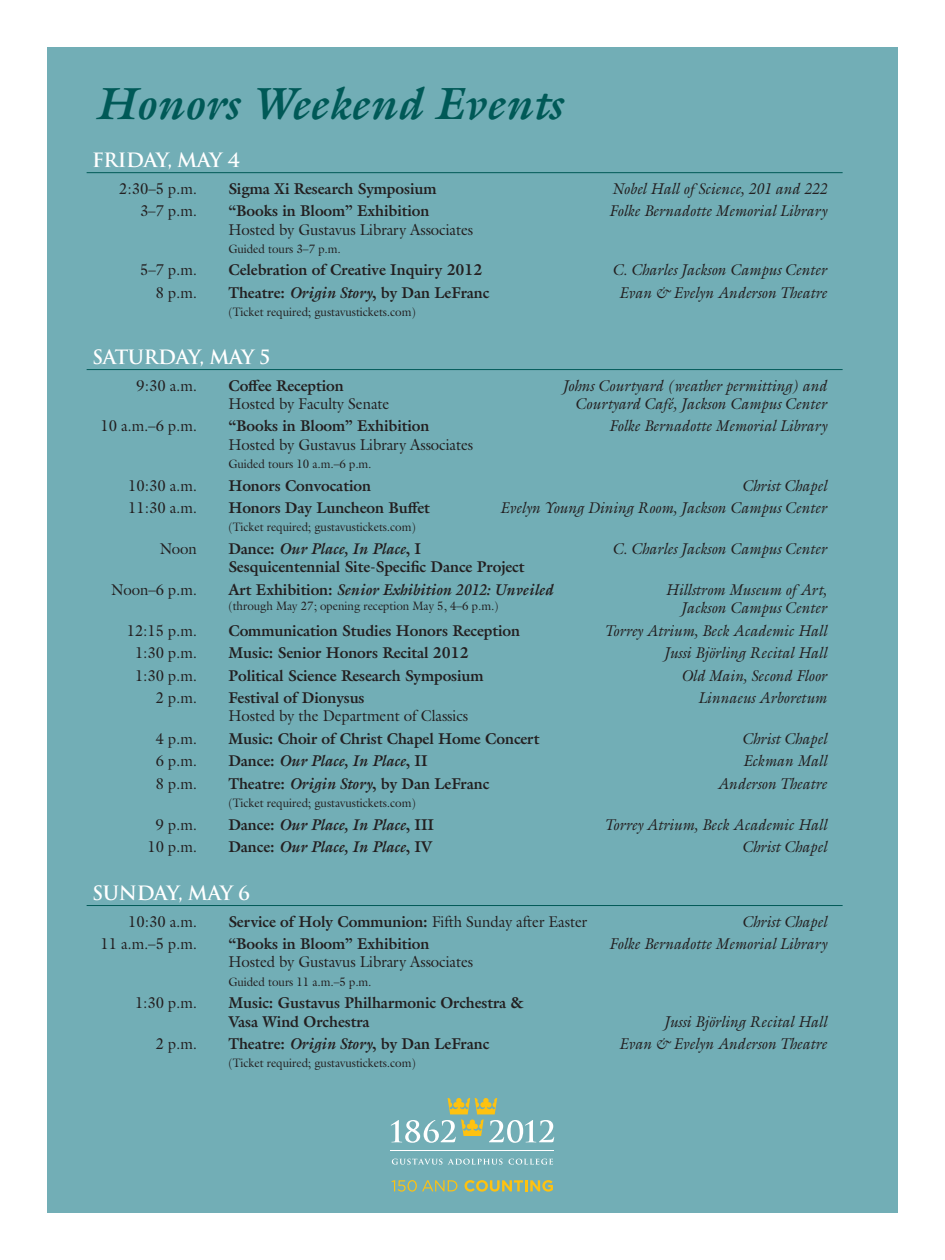
<style>
.page{position:relative;width:945px;height:1260px;background:#fff}
.page>*{position:absolute;margin:0;border:0;box-sizing:border-box;transform-origin:0 0}
.t1{font:italic 700 45.5px "Galliard Pro";color:#005957}
.t2{font:700 19.25px "Trajan";letter-spacing:-.02em;color:#fff}
.t3{font:italic 15.75px "Galliard Pro";letter-spacing:-.005em;color:#231f20;scale:.95 1}
.t4{font:700 15.75px/18.4px "Galliard Pro";letter-spacing:-.005em;color:#231f20;scale:.95 1}
.t5{font:15.75px "Galliard Pro";letter-spacing:-.005em;color:#231f20;scale:.95 1}
.t6{font:italic 700 15.75px "Galliard Pro";letter-spacing:-.005em;color:#231f20;scale:.95 1}
.t7{font:12.25px "Galliard Pro";letter-spacing:-.005em;color:#231f20;scale:.95 1}
.s1{font-style:italic}
.s2{font-style:normal}
.s3{font-weight:400}
</style>
<div class="page">
<div style="left:47px;top:47px;width:851px;height:1166px;background:#72aeb6"></div>
<hr style="left:87px;top:172px;width:756px;height:1px;background:#005957">
<hr style="left:87px;top:369px;width:756px;height:1px;background:#005957">
<hr style="left:87px;top:905px;width:756px;height:1px;background:#005957">
<svg style="left:392px;top:1180px;width:65px;height:12px"></svg>
<svg style="left:465px;top:1180px;width:88px;height:12px"></svg>
<svg style="left:391px;top:1098px;width:163px;height:45px"></svg>
<hr style="left:391px;top:1151px;width:163px;height:1px;background:#fff">
<svg style="left:392px;top:1159px;width:111px;height:6px"></svg>
<svg style="left:509px;top:1159px;width:44px;height:6px"></svg>
<h1 class="t1" style="left:94px;top:75px;width:469px">Honors Weekend Events</h1>
<p class="t2" style="left:92px;top:148px;width:150px">FRIDAY, MAY 4</p>
<p class="t5" style="left:119px;top:178px;width:83px">2:30–5 p.m.</p>
<p class="t4" style="left:228px;top:179px;width:221px">Sigma Xi Research Symposium</p>
<p class="t3" style="left:611px;top:178px;width:229px">Nobel Hall of Science, 201 and 222</p>
<p class="t5" style="left:140px;top:200px;width:61px">3–7 p.m.</p>
<p class="t4" style="left:228px;top:201px;width:213px">“Books in Bloom” Exhibition</p>
<p class="t3" style="left:609px;top:201px;width:231px">Folke Bernadotte Memorial Library</p>
<p class="t5" style="left:228px;top:219px;width:259px">Hosted by Gustavus Library Associates</p>
<p class="t7" style="left:228px;top:241px;width:120px">Guided tours 3–7 p.m.</p>
<p class="t5" style="left:140px;top:260px;width:61px">5–7 p.m.</p>
<p class="t4" style="left:228px;top:261px;width:269px">Celebration of Creative Inquiry 2012</p>
<p class="t3" style="left:612px;top:260px;width:228px">C. Charles Jackson Campus Center</p>
<p class="t5" style="left:156px;top:282px;width:45px">8 p.m.</p>
<p class="t4" style="left:228px;top:283px;width:276px">Theatre: <span class="s1">Origin Story</span>, by Dan LeFranc</p>
<p class="t3" style="left:619px;top:282px;width:220px">Evan &amp; Evelyn Anderson Theatre</p>
<p class="t7" style="left:228px;top:304px;width:199px">(Ticket required; gustavustickets.com)</p>
<p class="t2" style="left:92px;top:345px;width:180px">SATURDAY, MAY 5</p>
<p class="t5" style="left:137px;top:375px;width:65px">9:30 a.m.</p>
<p class="t4" style="left:228px;top:376px;width:123px">Coffee Reception</p>
<p class="t3" style="left:562px;top:375px;width:280px">Johns Courtyard (weather permitting) and</p>
<p class="t5" style="left:228px;top:393px;width:171px">Hosted by Faculty Senate</p>
<p class="t3" style="left:575px;top:393px;width:267px">Courtyard Café, Jackson Campus Center</p>
<p class="t5" style="left:100px;top:416px;width:103px">10 a.m.–6 p.m.</p>
<p class="t4" style="left:228px;top:417px;width:213px">“Books in Bloom” Exhibition</p>
<p class="t3" style="left:609px;top:416px;width:231px">Folke Bernadotte Memorial Library</p>
<p class="t5" style="left:228px;top:434px;width:259px">Hosted by Gustavus Library Associates</p>
<p class="t7" style="left:228px;top:456px;width:152px">Guided tours 10 a.m.–6 p.m.</p>
<p class="t5" style="left:128px;top:475px;width:74px">10:30 a.m.</p>
<p class="t4" style="left:228px;top:476px;width:152px">Honors Convocation</p>
<p class="t3" style="left:742px;top:475px;width:91px">Christ Chapel</p>
<p class="t5" style="left:128px;top:497px;width:74px">11:30 a.m.</p>
<p class="t4" style="left:228px;top:498px;width:214px">Honors Day Luncheon Buffet</p>
<p class="t3" style="left:500px;top:498px;width:346px">Evelyn Young Dining Room, Jackson Campus Center</p>
<p class="t7" style="left:228px;top:519px;width:199px">(Ticket required; gustavustickets.com)</p>
<p class="t5" style="left:160px;top:538px;width:41px">Noon</p>
<p class="t6" style="left:228px;top:539px;width:204px"><span class="s2">Dance:</span> Our Place, In Place<span class="s2">, I</span></p>
<p class="t3" style="left:612px;top:538px;width:228px">C. Charles Jackson Campus Center</p>
<p class="t4" style="left:228px;top:558px;width:313px">Sesquicentennial Site-Specific Dance Project</p>
<p class="t5" style="left:111px;top:579px;width:92px">Noon–6 p.m.</p>
<p class="t6" style="left:228px;top:580px;width:343px"><span class="s2">Art Exhibition:</span> Senior Exhibition 2012: Unveiled</p>
<p class="t3" style="left:666px;top:579px;width:171px">Hillstrom Museum of Art,</p>
<p class="t7" style="left:228px;top:597px;width:286px">(through May 27; opening reception May 5, 4–6 p.m.)</p>
<p class="t3" style="left:681px;top:598px;width:155px">Jackson Campus Center</p>
<p class="t5" style="left:127px;top:620px;width:75px">12:15 p.m.</p>
<p class="t4" style="left:228px;top:621px;width:309px">Communication Studies Honors Reception</p>
<p class="t3" style="left:604px;top:620px;width:236px">Torrey Atrium, Beck Academic Hall</p>
<p class="t5" style="left:135px;top:642px;width:67px">1:30 p.m.</p>
<p class="t4" style="left:228px;top:643px;width:254px">Music: Senior Honors Recital 2012</p>
<p class="t3" style="left:663px;top:643px;width:174px">Jussi Björling Recital Hall</p>
<p class="t5" style="left:135px;top:665px;width:67px">1:30 p.m.</p>
<p class="t4" style="left:228px;top:666px;width:270px">Political Science Research Symposium</p>
<p class="t3" style="left:681px;top:665px;width:155px">Old Main, Second Floor</p>
<p class="t5" style="left:156px;top:687px;width:45px">2 p.m.</p>
<p class="t4" style="left:228px;top:688px;width:145px">Festival of Dionysus</p>
<p class="t3" style="left:698px;top:688px;width:137px">Linnaeus Arboretum</p>
<p class="t5" style="left:228px;top:706px;width:254px">Hosted by the Department of Classics</p>
<p class="t5" style="left:156px;top:728px;width:45px">4 p.m.</p>
<p class="t4" style="left:228px;top:729px;width:329px">Music: Choir of Christ Chapel Home Concert</p>
<p class="t3" style="left:742px;top:728px;width:91px">Christ Chapel</p>
<p class="t5" style="left:156px;top:751px;width:45px">6 p.m.</p>
<p class="t6" style="left:228px;top:751px;width:211px"><span class="s2">Dance:</span> Our Place, In Place<span class="s2">, II</span></p>
<p class="t3" style="left:743px;top:751px;width:90px">Eckman Mall</p>
<p class="t5" style="left:156px;top:773px;width:45px">8 p.m.</p>
<p class="t4" style="left:228px;top:774px;width:276px">Theatre: <span class="s1">Origin Story</span>, by Dan LeFranc</p>
<p class="t3" style="left:717px;top:773px;width:117px">Anderson Theatre</p>
<p class="t7" style="left:228px;top:795px;width:199px">(Ticket required; gustavustickets.com)</p>
<p class="t5" style="left:156px;top:814px;width:45px">9 p.m.</p>
<p class="t6" style="left:228px;top:814px;width:218px"><span class="s2">Dance:</span> Our Place, In Place<span class="s2">, III</span></p>
<p class="t3" style="left:604px;top:814px;width:236px">Torrey Atrium, Beck Academic Hall</p>
<p class="t5" style="left:147px;top:836px;width:54px">10 p.m.</p>
<p class="t6" style="left:228px;top:837px;width:216px"><span class="s2">Dance:</span> Our Place, In Place<span class="s2">, IV</span></p>
<p class="t3" style="left:742px;top:837px;width:91px">Christ Chapel</p>
<p class="t2" style="left:92px;top:881px;width:160px">SUNDAY, MAY 6</p>
<p class="t5" style="left:128px;top:911px;width:74px">10:30 a.m.</p>
<p class="t4" style="left:228px;top:912px;width:379px">Service of Holy Communion: <span class="s3">Fifth Sunday after Easter</span></p>
<p class="t3" style="left:742px;top:911px;width:91px">Christ Chapel</p>
<p class="t5" style="left:100px;top:933px;width:103px">11 a.m.–5 p.m.</p>
<p class="t4" style="left:228px;top:934px;width:213px">“Books in Bloom” Exhibition</p>
<p class="t3" style="left:609px;top:934px;width:231px">Folke Bernadotte Memorial Library</p>
<p class="t5" style="left:228px;top:952px;width:259px">Hosted by Gustavus Library Associates</p>
<p class="t7" style="left:228px;top:974px;width:152px">Guided tours 11 a.m.–5 p.m.</p>
<p class="t5" style="left:135px;top:992px;width:67px">1:30 p.m.</p>
<p class="t4" style="left:228px;top:993px;width:313px">Music: Gustavus Philharmonic Orchestra &amp;<br>Vasa Wind Orchestra</p>
<p class="t3" style="left:663px;top:1011px;width:174px">Jussi Björling Recital Hall</p>
<p class="t5" style="left:156px;top:1033px;width:45px">2 p.m.</p>
<p class="t4" style="left:228px;top:1034px;width:276px">Theatre: <span class="s1">Origin Story</span>, by Dan LeFranc</p>
<p class="t3" style="left:619px;top:1034px;width:220px">Evan &amp; Evelyn Anderson Theatre</p>
<p class="t7" style="left:228px;top:1055px;width:199px">(Ticket required; gustavustickets.com)</p>
</div>
